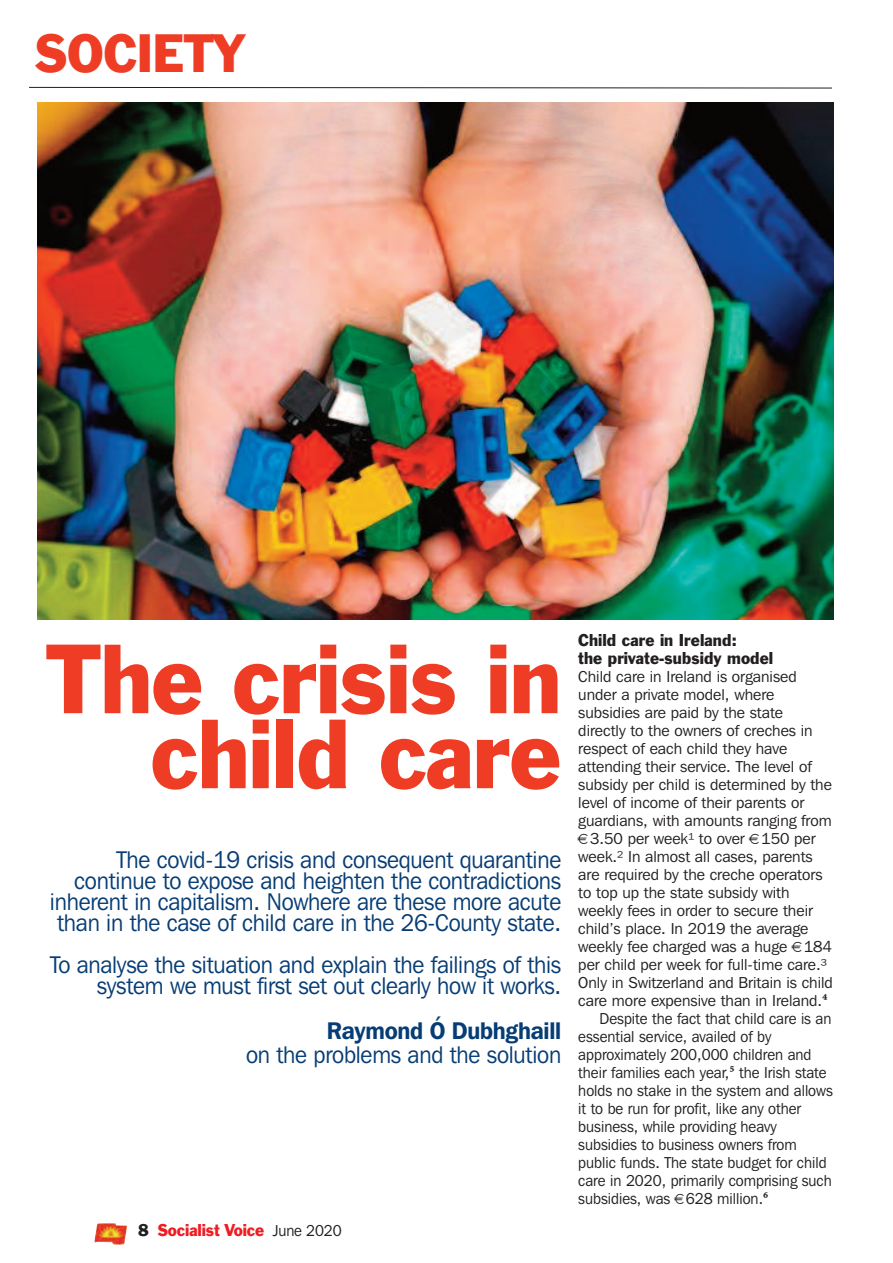
<style>
.page{position:relative;width:893px;height:1263px;background:#fff}
.page>*{position:absolute;margin:0;border:0;box-sizing:border-box;transform-origin:0 0}
.t1{font:90px/75px "Franklin Gothic BT";letter-spacing:-.01em;color:#ef3d25;text-align:right;scale:.95 1}
.t2{font:49.5px "Franklin Gothic BT";letter-spacing:-.01em;color:#ef3d25;scale:.95 1}
.t3{font:24px/21px "Franklin Gothic IT Cby BT";letter-spacing:-.01em;color:#073d75;text-align:right;scale:.95 1}
.t4{font:600 24px "Franklin Gothic IT Cby BT";letter-spacing:-.01em;color:#073d75;scale:.95 1}
.t5{font:15.75px "Franklin Gothic IT Cby BT";color:#231f20}
.t6{font:15.75px "Franklin Gothic IT Cby BT";color:#231f20;scale:.95 1}
.t7{font:15.75px/18px "Franklin Gothic BT";letter-spacing:.005em;color:#231f20;scale:.95 1}
.t8{font:15.75px "Franklin Gothic BT";letter-spacing:-.01em;color:#ee1d23;scale:.95 1}
.s1{color:#231f20}
.s2{font-family:"Franklin Gothic IT Cby BT";color:#231f20}
.s3{font-family:"Minion Pro";font-weight:700}
</style>
<div class="page">
<svg style="left:29px;top:87px;width:803px;height:1px"></svg>
<img style="left:94px;top:1223px;width:33px;height:21px">
<img style="left:37px;top:102px;width:796px;height:517px">
<h2 class="t2" style="left:34px;top:34px;width:223px">SOCIETY</h2>
<h1 class="t1" style="left:46px;top:650px;width:544px">The crisis in child care</h1>
<h3 class="t3" style="left:50px;top:851px;width:540px">The covid-19 crisis and consequent quarantine continue to expose and heighten the contradictions inherent in capitalism. Nowhere are these more acute than in the case of child care in the 26-County state.</h3>
<h3 class="t3" style="left:50px;top:956px;width:540px">To analyse the situation and explain the failings of this system we must first set out clearly how it works.</h3>
<h3 class="t4" style="left:327px;top:1022px;width:248px">Raymond Ó Dubhghaill</h3>
<h3 class="t3" style="left:246px;top:1046px;width:333px">on the problems and the solution</h3>
<p class="t8" style="left:138px;top:1224px;width:216px"><span class="s1">8</span> Socialist Voice <span class="s2">June 2020</span></p>
<p class="t7" style="left:578px;top:632px;width:207px">Child care in Ireland:<br>the private-subsidy model</p>
<p class="t5" style="left:578px;top:671px;width:220px">Child care in Ireland is organised</p>
<p class="t5" style="left:578px;top:689px;width:198px">under a private model, where</p>
<p class="t5" style="left:578px;top:707px;width:206px">subsidies are paid by the state</p>
<p class="t5" style="left:578px;top:725px;width:236px">directly to the owners of creches in</p>
<p class="t5" style="left:578px;top:743px;width:210px">respect of each child they have</p>
<p class="t5" style="left:578px;top:761px;width:235px">attending their service. The level of</p>
<p class="t5" style="left:578px;top:779px;width:255px">subsidy per child is determined by the</p>
<p class="t5" style="left:578px;top:797px;width:227px">level of income of their parents or</p>
<p class="t5" style="left:578px;top:815px;width:255px">guardians, with amounts ranging from</p>
<p class="t5" style="left:590px;top:833px;width:227px">3.50 per week¹ to over 150 per</p>
<p class="t5" style="left:578px;top:851px;width:236px">week.² In almost all cases, parents</p>
<p class="t5" style="left:578px;top:869px;width:246px">are required by the creche operators</p>
<p class="t5" style="left:578px;top:887px;width:213px">to top up the state subsidy with</p>
<p class="t5" style="left:578px;top:905px;width:236px">weekly fees in order to secure their</p>
<p class="t5" style="left:578px;top:923px;width:232px">child’s place. In 2019 the average</p>
<p class="t5" style="left:578px;top:941px;width:255px">weekly fee charged was a huge 184</p>
<p class="t5" style="left:578px;top:959px;width:250px">per child per week for full-time care.³</p>
<p class="t5" style="left:578px;top:977px;width:256px">Only in Switzerland and Britain is child</p>
<p class="t5" style="left:578px;top:995px;width:251px">care more expensive than in Ireland.<span class="s3">4</span></p>
<p class="t6" style="left:600px;top:1013px;width:246px">Despite the fact that child care is an</p>
<p class="t6" style="left:578px;top:1031px;width:205px">essential service, availed of by</p>
<p class="t6" style="left:578px;top:1049px;width:247px">approximately 200,000 children and</p>
<p class="t6" style="left:578px;top:1067px;width:263px">their families each year,<span class="s3">5</span> the Irish state</p>
<p class="t6" style="left:578px;top:1085px;width:269px">holds no stake in the system and allows</p>
<p class="t6" style="left:578px;top:1103px;width:236px">it to be run for profit, like any other</p>
<p class="t6" style="left:578px;top:1121px;width:210px">business, while providing heavy</p>
<p class="t6" style="left:578px;top:1139px;width:232px">subsidies to business owners from</p>
<p class="t6" style="left:578px;top:1157px;width:263px">public funds. The state budget for child</p>
<p class="t6" style="left:578px;top:1175px;width:268px">care in 2020, primarily comprising such</p>
<p class="t6" style="left:578px;top:1193px;width:202px">subsidies, was 628 million.<span class="s3">6</span></p>
</div>
